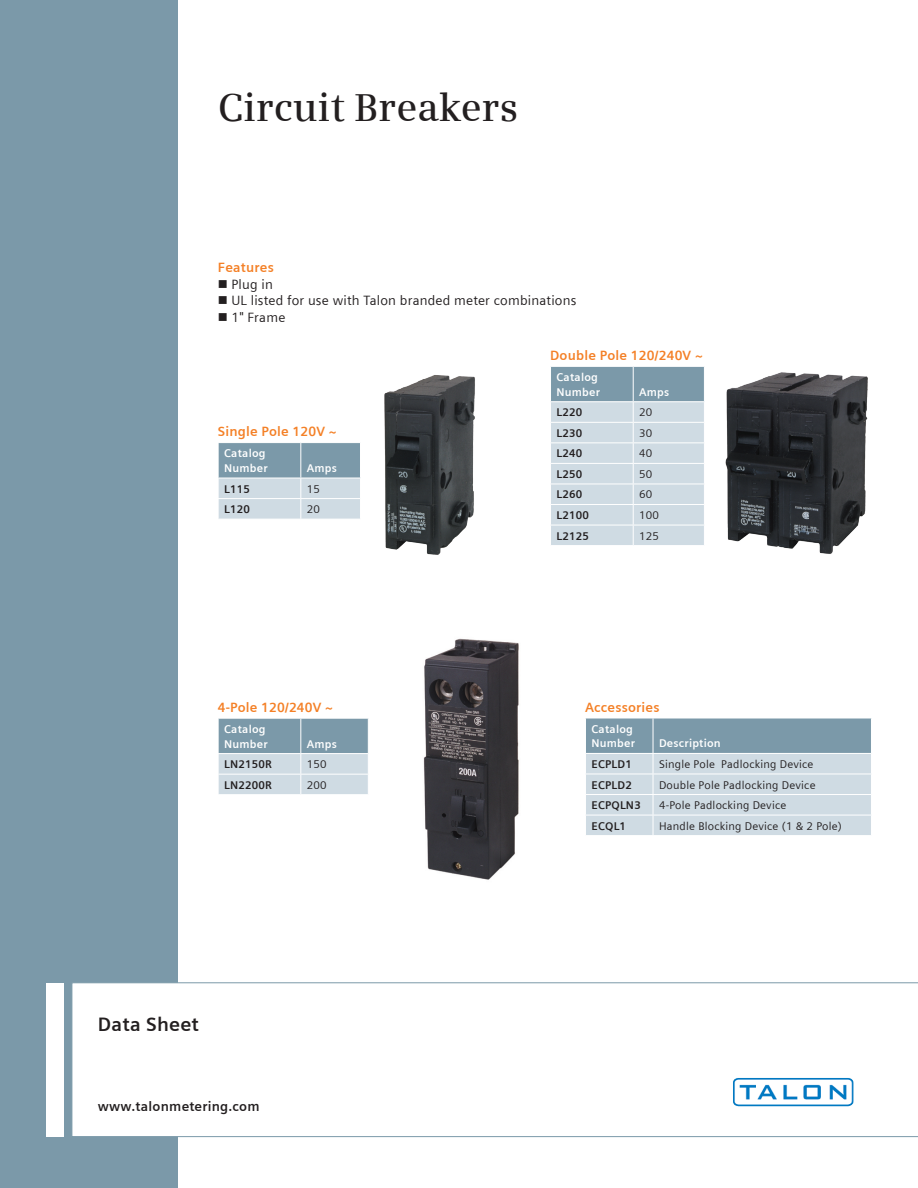
<style>
.page{position:relative;width:918px;height:1188px;background:#fff}
.page>*{position:absolute;margin:0;border:0;box-sizing:border-box;transform-origin:0 0}
.t1{font:600 39px "Siemens Serif";color:#231f20}
.t2{font:700 19.5px "Siemens Sans";letter-spacing:.01em;color:#231f20}
.t3{font:700 13.5px "Siemens Sans";letter-spacing:.015em;color:#f48026}
.t4{font:13.5px "Siemens Sans";letter-spacing:.015em;color:#231f20}
.t5{font:700 13.5px "Siemens Sans";letter-spacing:.015em;color:#231f20}
.t6{font:11.25px "Siemens Sans";letter-spacing:.02em;color:#231f20}
.t7{font:700 11.25px "Siemens Sans";letter-spacing:.02em;color:#231f20}
.t8{font:700 11.25px/14.9px "Siemens Sans";letter-spacing:.02em;color:#fff}
</style>
<div class="page">
<div style="left:0;top:0;width:177px;height:1188px;background:#7b99a9"></div>
<div style="left:47px;top:983px;width:17px;height:153px;background:#fff"></div>
<svg style="left:72px;top:982px;width:846px;height:155px"></svg>
<img style="left:721px;top:1069px;width:150px;height:41px">
<svg style="left:585px;top:718px;width:287px;height:117px;background:#b8c9d3"></svg>
<svg style="left:218px;top:443px;width:143px;height:76px;background:#acbfca"></svg>
<svg style="left:550px;top:366px;width:155px;height:179px;background:#c2d0d9"></svg>
<svg style="left:218px;top:718px;width:151px;height:76px;background:#acbfca"></svg>
<img style="left:384px;top:375px;width:91px;height:180px">
<img style="left:725px;top:372px;width:143px;height:182px">
<img style="left:423px;top:638px;width:96px;height:242px">
<h1 class="t1" style="left:218px;top:84px;width:302px">Circuit Breakers</h1>
<p class="t3" style="left:218px;top:260px;width:57px">Features</p>
<p class="t4" style="left:218px;top:276px;width:56px">■ Plug in</p>
<p class="t4" style="left:218px;top:293px;width:360px">■ UL listed for use with Talon branded meter combinations</p>
<p class="t4" style="left:218px;top:309px;width:69px">■ 1" Frame</p>
<p class="t3" style="left:218px;top:424px;width:120px">Single Pole 120V ~</p>
<p class="t8" style="left:224px;top:446px;width:45px">Catalog<br>Number</p>
<p class="t8" style="left:307px;top:461px;width:32px">Amps</p>
<p class="t7" style="left:224px;top:482px;width:27px">L115</p>
<p class="t6" style="left:307px;top:482px;width:15px">15</p>
<p class="t7" style="left:224px;top:503px;width:27px">L120</p>
<p class="t6" style="left:307px;top:503px;width:15px">20</p>
<p class="t3" style="left:218px;top:699px;width:117px">4-Pole 120/240V ~</p>
<p class="t8" style="left:224px;top:721px;width:45px">Catalog<br>Number</p>
<p class="t8" style="left:307px;top:736px;width:32px">Amps</p>
<p class="t7" style="left:224px;top:758px;width:49px">LN2150R</p>
<p class="t6" style="left:307px;top:758px;width:21px">150</p>
<p class="t7" style="left:224px;top:778px;width:49px">LN2200R</p>
<p class="t6" style="left:307px;top:778px;width:21px">200</p>
<h2 class="t2" style="left:98px;top:1013px;width:102px">Data Sheet</h2>
<p class="t5" style="left:98px;top:1099px;width:163px">www.talonmetering.com</p>
<p class="t3" style="left:550px;top:348px;width:154px">Double Pole 120/240V ~</p>
<p class="t8" style="left:557px;top:370px;width:45px">Catalog<br>Number</p>
<p class="t8" style="left:639px;top:384px;width:32px">Amps</p>
<p class="t7" style="left:557px;top:406px;width:27px">L220</p>
<p class="t6" style="left:639px;top:406px;width:15px">20</p>
<p class="t7" style="left:557px;top:427px;width:27px">L230</p>
<p class="t6" style="left:639px;top:427px;width:15px">30</p>
<p class="t7" style="left:557px;top:447px;width:27px">L240</p>
<p class="t6" style="left:639px;top:447px;width:15px">40</p>
<p class="t7" style="left:557px;top:468px;width:27px">L250</p>
<p class="t6" style="left:639px;top:468px;width:15px">50</p>
<p class="t7" style="left:557px;top:488px;width:27px">L260</p>
<p class="t6" style="left:639px;top:488px;width:15px">60</p>
<p class="t7" style="left:557px;top:509px;width:34px">L2100</p>
<p class="t6" style="left:639px;top:509px;width:21px">100</p>
<p class="t7" style="left:557px;top:529px;width:34px">L2125</p>
<p class="t6" style="left:639px;top:529px;width:21px">125</p>
<p class="t3" style="left:585px;top:699px;width:76px">Accessories</p>
<p class="t8" style="left:591px;top:721px;width:45px">Catalog<br>Number</p>
<p class="t8" style="left:659px;top:736px;width:63px">Description</p>
<p class="t7" style="left:591px;top:758px;width:42px">ECPLD1</p>
<p class="t6" style="left:659px;top:758px;width:156px">Single Pole Padlocking Device</p>
<p class="t7" style="left:591px;top:778px;width:42px">ECPLD2</p>
<p class="t6" style="left:659px;top:778px;width:158px">Double Pole Padlocking Device</p>
<p class="t7" style="left:591px;top:799px;width:51px">ECPQLN3</p>
<p class="t6" style="left:659px;top:799px;width:129px">4-Pole Padlocking Device</p>
<p class="t7" style="left:591px;top:819px;width:36px">ECQL1</p>
<p class="t6" style="left:659px;top:819px;width:185px">Handle Blocking Device (1 &amp; 2 Pole)</p>
</div>
